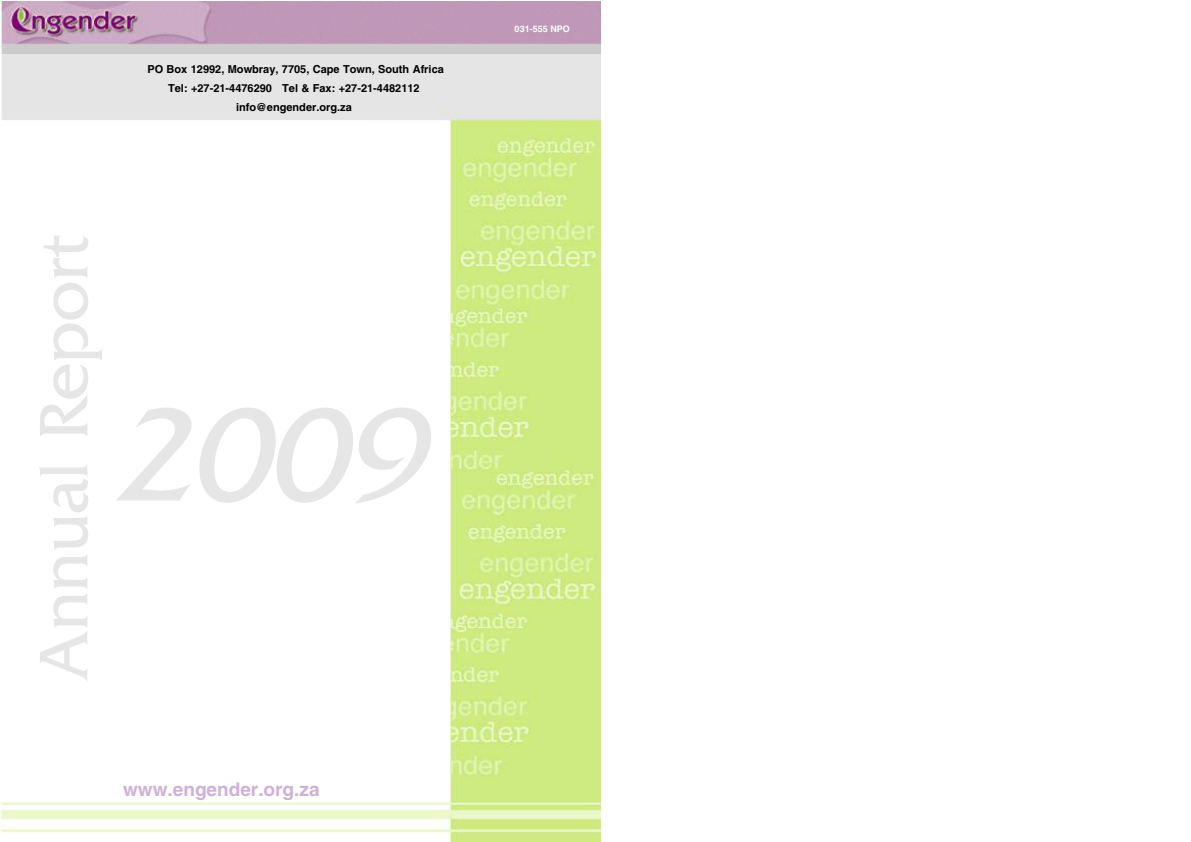
<style>
.page{position:relative;width:1191px;height:842px;background:#fff}
.page>*{position:absolute;margin:0;border:0;box-sizing:border-box;transform-origin:0 0}
.t1{font:italic 138px "Friz Quadrata";color:#e6e6e6}
.t2{font:72px "Friz Quadrata";color:#e6e6e6}
.t3{font:700 19px "Helvetica";color:#cfb1d7}
.t4{font:700 11px/19px "Helvetica";color:#000;text-align:center}
.t5{font:700 9px "Helvetica";color:#fff}
</style>
<div class="page">
<img style="left:1px;top:2px;width:599px;height:840px">
<div style="left:370px;top:123px;width:72px;height:668px;background:#fff"></div>
<div style="left:441px;top:122px;width:9px;height:679px;background:#fff"></div>
<p class="t4" style="left:147px;top:60px;width:298px">PO Box 12992, Mowbray, 7705, Cape Town, South Africa<br>Tel: +27-21-4476290 Tel &amp; Fax: +27-21-4482112 info@engender.org.za</p>
<h2 class="t2" style="left:20px;top:682px;width:448px;rotate:-90deg">Annual Report</h2>
<h1 class="t1" style="left:112px;top:372px;width:330px">2009</h1>
<h3 class="t3" style="left:123px;top:782px;width:198px">www.engender.org.za</h3>
<p class="t5" style="left:514px;top:26px;width:57px">031-555 NPO</p>
</div>
